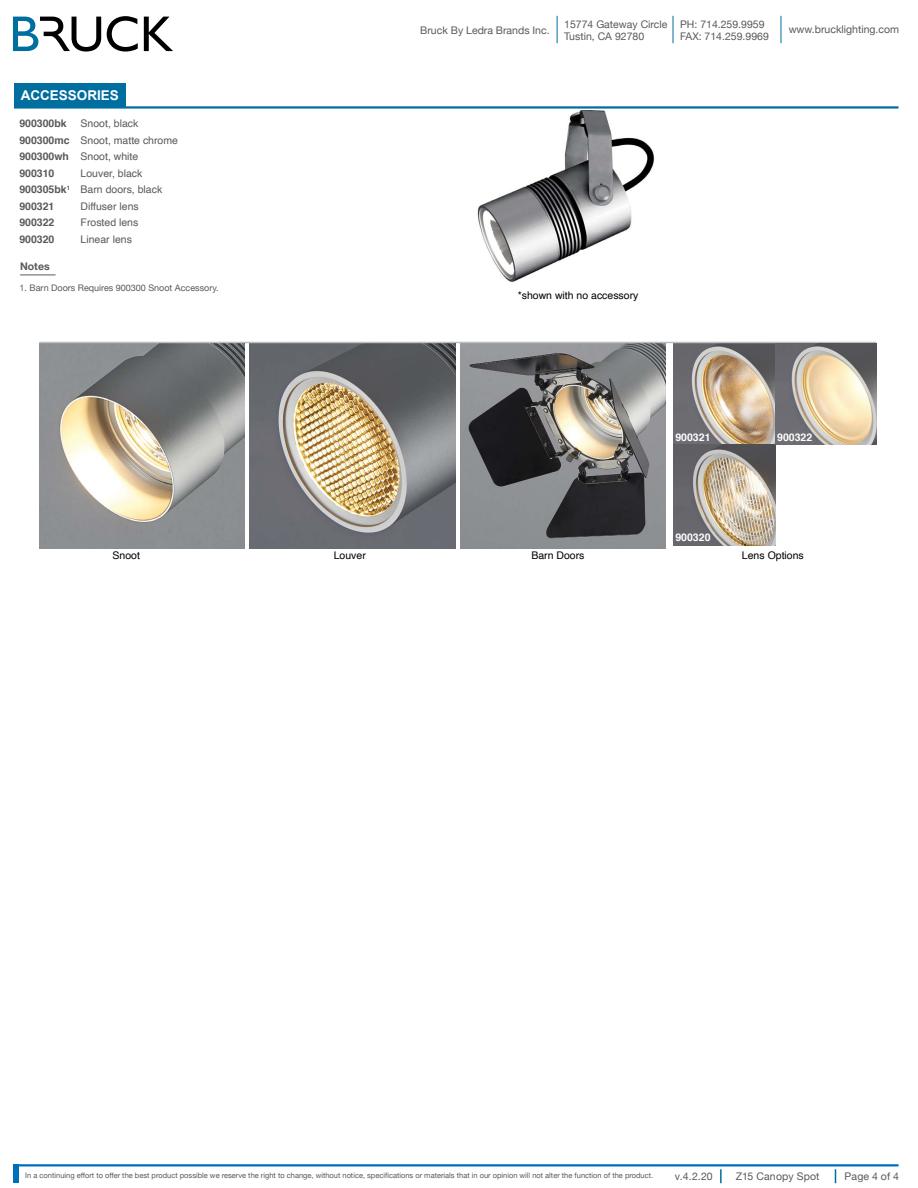
<style>
.page{position:relative;width:918px;height:1188px;background:#fff}
.page>*{position:absolute;margin:0;border:0;box-sizing:border-box;transform-origin:0 0}
.t1{font:700 13.5px "Arial";color:#fff}
.t2{font:10.5px/12.6px "Helvetica Neue";color:#58595b}
.t3{font:10.5px/16.5px "Helvetica";color:#58595b}
.t4{font:700 10.5px/16.5px "Helvetica";color:#58595b}
.t5{font:10.5px "Helvetica";color:#000}
.t6{font:700 10.5px "Helvetica";color:#fff}
.t7{font:700 10.5px "Helvetica Neue";color:#58595b}
.t8{font:9px "Helvetica Neue";color:#58595b}
.t9{font:7.5px "Helvetica Neue";color:#58595b}
</style>
<div class="page">
<svg style="left:13px;top:17px;width:88px;height:35px"></svg>
<svg style="left:107px;top:16px;width:31px;height:36px"></svg>
<svg style="left:144px;top:17px;width:29px;height:34px"></svg>
<svg style="left:557px;top:16px;width:1px;height:27px"></svg>
<svg style="left:673px;top:16px;width:1px;height:27px"></svg>
<svg style="left:781px;top:16px;width:1px;height:27px"></svg>
<hr style="left:13px;top:1164px;width:886px;height:2px;background:#006fba">
<svg style="left:835px;top:1169px;width:1px;height:14px"></svg>
<svg style="left:720px;top:1169px;width:2px;height:14px"></svg>
<div style="left:13px;top:1164px;width:6px;height:19px;background:#006fba"></div>
<img style="left:477px;top:110px;width:177px;height:172px">
<img style="left:674px;top:343px;width:101px;height:203px">
<img style="left:250px;top:343px;width:205px;height:205px">
<img style="left:460px;top:343px;width:206px;height:205px">
<img style="left:39px;top:343px;width:206px;height:205px">
<hr style="left:39px;top:342px;width:837px;height:1px;background:#bcbec0">
<hr style="left:20px;top:275px;width:36px;height:1px;background:#58595b">
<img style="left:775px;top:343px;width:101px;height:101px">
<hr style="left:14px;top:106px;width:885px;height:3px;background:#006e9f">
<div style="left:14px;top:83px;width:112px;height:23px;background:#006e9f"></div>
<h1 class="t1" style="left:21px;top:86px;width:100px">ACCESSORIES</h1>
<h2 class="t4" style="left:19px;top:115px;width:52px">900300bk<br>900300mc<br>900300wh<br>900310<br>900305bk<sup>1<br></sup>900321<br>900322<br>900320</h2>
<h2 class="t3" style="left:81px;top:116px;width:99px">Snoot, black<br>Snoot, matte chrome<br>Snoot, white<br>Louver, black<br>Barn doors, black<br>Diffuser lens<br>Frosted lens<br>Linear lens</h2>
<h2 class="t7" style="left:20px;top:258px;width:31px">Notes</h2>
<p class="t8" style="left:20px;top:281px;width:201px">1. Barn Doors Requires 900300 Snoot Accessory.</p>
<h2 class="t2" style="left:564px;top:18px;width:105px">15774 Gateway Circle<br>Tustin, CA 92780</h2>
<h2 class="t2" style="left:680px;top:18px;width:90px">PH: 714.259.9959<br>FAX: 714.259.9969</h2>
<h2 class="t2" style="left:420px;top:25px;width:131px">Bruck By Ledra Brands Inc.</h2>
<h2 class="t2" style="left:789px;top:24px;width:112px">www.brucklighting.com</h2>
<h2 class="t5" style="left:518px;top:287px;width:122px">*shown with no accessory</h2>
<h2 class="t6" style="left:675px;top:428px;width:37px">900321</h2>
<h2 class="t6" style="left:675px;top:529px;width:37px">900320</h2>
<h2 class="t6" style="left:777px;top:429px;width:37px">900322</h2>
<h2 class="t5" style="left:113px;top:547px;width:29px">Snoot</h2>
<h2 class="t5" style="left:334px;top:547px;width:34px">Louver</h2>
<h2 class="t5" style="left:531px;top:547px;width:55px">Barn Doors</h2>
<h2 class="t5" style="left:742px;top:547px;width:63px">Lens Options</h2>
<p class="t9" style="left:25px;top:1170px;width:629px">In a continuing effort to offer the best product possible we reserve the right to change, without notice, specifications or materials that in our opinion will not alter the function of the product.</p>
<h2 class="t2" style="left:675px;top:1170px;width:39px">v.4.2.20</h2>
<h2 class="t2" style="left:736px;top:1170px;width:85px">Z15 Canopy Spot</h2>
<h2 class="t2" style="left:845px;top:1170px;width:56px">Page 4 of 4</h2>
</div>
